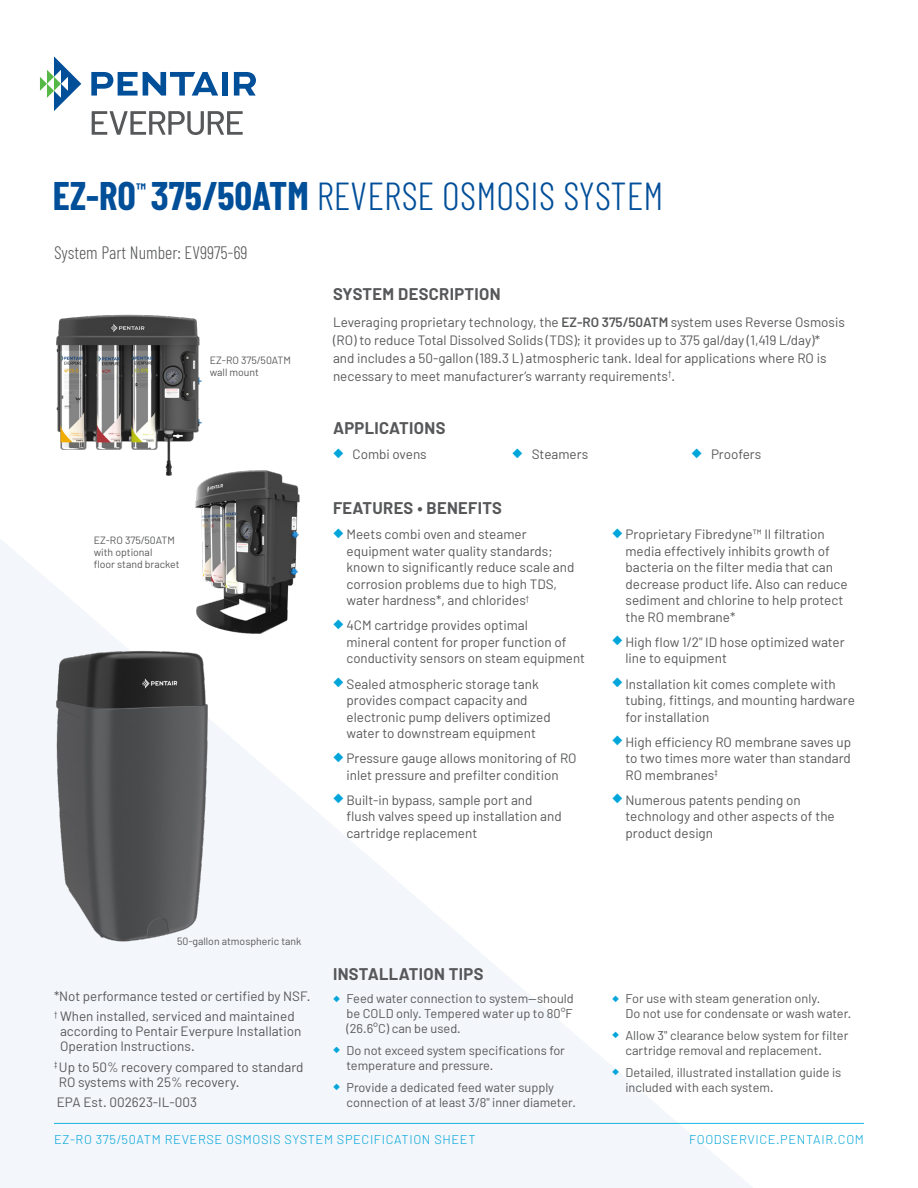
<style>
.page{position:relative;width:918px;height:1188px;background:#fff}
.page>*{position:absolute;margin:0;border:0;box-sizing:border-box;transform-origin:0 0}
._22_Product_Name{font:300 39px "Barlow Condensed";color:#014e99}
._22_Part{font:300 18px "Barlow Condensed";color:#57585a}
._22_Subhead{font:700 16.5px "Barlow";letter-spacing:.02em;color:#57585a}
._22_System_Desscript{font:13.5px/16.5px "Barlow";color:#57585a}
._22_Applications_Foo{font:13.5px/15px "Barlow";color:#57585a}
.t1{font:12.75px/15px "Barlow";color:#57585a}
._18_Footer{font:300 12.75px "Barlow";letter-spacing:.05em;color:#00a5da}
._22-Caption_7_8_LJ{font:10.5px/12px "Barlow";color:#57585a}
.s1{font-weight:700}
.s2{font-weight:600}
.s3{color:#00a5da}
</style>
<div class="page">
<hr style="left:54px;top:1123px;width:810px;height:1px;background:#19b9e4">
<svg style="left:0;top:539px;width:770px;height:649px"></svg>
<svg style="left:92px;top:111px;width:151px;height:24px"></svg>
<svg style="left:40px;top:56px;width:41px;height:55px"></svg>
<svg style="left:91px;top:72px;width:127px;height:24px"></svg>
<div style="left:222px;top:72px;width:6px;height:24px;background:#014e99"></div>
<svg style="left:234px;top:72px;width:22px;height:24px"></svg>
<img style="left:0;top:643px;width:278px;height:302px">
<img style="left:159px;top:470px;width:165px;height:165px">
<img style="left:56px;top:314px;width:148px;height:161px">
<p class="_22_Product_Name" style="left:53px;top:172px;width:612px"><span class="s1">EZ-RO</span><sup>™</sup> <span class="s1">375/50ATM</span> REVERSE OSMOSIS SYSTEM</p>
<p class="_22_Part" style="left:54px;top:242px;width:195px">System Part Number: EV9975-69</p>
<p class="_22-Caption_7_8_LJ" style="left:210px;top:354px;width:83px">EZ-RO 375/50ATM</p>
<p class="_22-Caption_7_8_LJ" style="left:210px;top:366px;width:51px">wall mount</p>
<p class="_22-Caption_7_8_LJ" style="left:94px;top:534px;width:87px">EZ-RO 375/50ATM with optional<br>floor stand bracket</p>
<p class="_22_Subhead" style="left:333px;top:284px;width:169px">SYSTEM DESCRIPTION</p>
<p class="_22_System_Desscript" style="left:333px;top:312px;width:513px;line-height:18px">Leveraging proprietary technology, the <span class="s2">EZ-RO 375/50ATM</span> system uses Reverse Osmosis (RO) to reduce Total Dissolved Solids (TDS); it provides up to 375 gal/day (1,419 L/day)* and includes a 50-gallon (189.3 L) atmospheric tank. Ideal for applications where RO is necessary to meet manufacturer’s warranty requirements<sup>†</sup>.</p>
<p class="_22_Subhead" style="left:333px;top:418px;width:114px">APPLICATIONS</p>
<p class="_22_System_Desscript" style="left:333px;top:446px;width:95px"><span class="s3">◆</span> Combi ovens</p>
<p class="_22_System_Desscript" style="left:512px;top:446px;width:77px"><span class="s3">◆</span> Steamers</p>
<p class="_22_System_Desscript" style="left:692px;top:446px;width:71px"><span class="s3">◆</span> Proofers</p>
<p class="_22_Subhead" style="left:333px;top:498px;width:171px">FEATURES • BENEFITS</p>
<p class="_22_System_Desscript" style="left:346px;top:526px;width:229px;text-indent:-14px"><span class="s3">◆</span> Meets combi oven and steamer equipment water quality standards; known to significantly reduce scale and corrosion problems due to high TDS, water hardness*, and chlorides<sup>†</sup></p>
<p class="_22_System_Desscript" style="left:346px;top:617px;width:240px;text-indent:-14px"><span class="s3">◆</span> 4CM cartridge provides optimal<br>mineral content for proper function of conductivity sensors on steam equipment</p>
<p class="_22_System_Desscript" style="left:346px;top:675px;width:206px;text-indent:-14px"><span class="s3">◆</span> Sealed atmospheric storage tank provides compact capacity and electronic pump delivers optimized water to downstream equipment</p>
<p class="_22_System_Desscript" style="left:333px;top:750px;width:245px;text-align:center"><span class="s3">◆</span> Pressure gauge allows monitoring of RO inlet pressure and prefilter condition</p>
<p class="_22_System_Desscript" style="left:346px;top:791px;width:217px;text-indent:-14px"><span class="s3">◆</span> Built-in bypass, sample port and flush valves speed up installation and cartridge replacement</p>
<p class="_22_System_Desscript" style="left:626px;top:526px;width:224px;text-indent:-14px"><span class="s3">◆</span> Proprietary Fibredyne™ II filtration media effectively inhibits growth of bacteria on the filter media that can decrease product life. Also can reduce sediment and chlorine to help protect the RO membrane*</p>
<p class="_22_System_Desscript" style="left:626px;top:633px;width:221px;text-indent:-14px"><span class="s3">◆</span> High flow 1/2" ID hose optimized water line to equipment</p>
<p class="_22_System_Desscript" style="left:626px;top:675px;width:231px;text-indent:-14px"><span class="s3">◆</span> Installation kit comes complete with tubing, fittings, and mounting hardware for installation</p>
<p class="_22_System_Desscript" style="left:626px;top:733px;width:227px;text-align:justify;text-indent:-14px"><span class="s3">◆</span> High efficiency RO membrane saves up to two times more water than standard RO membranes<sup>‡</sup></p>
<p class="_22_System_Desscript" style="left:626px;top:791px;width:211px;text-indent:-14px"><span class="s3">◆</span> Numerous patents pending on technology and other aspects of the product design</p>
<p class="_22-Caption_7_8_LJ" style="left:177px;top:935px;width:126px">50-gallon atmospheric tank</p>
<p class="_22_Applications_Foo" style="left:54px;top:988px;width:258px">*Not performance tested or certified by NSF.</p>
<p class="_22_Applications_Foo" style="left:60px;top:1008px;width:243px;text-indent:-6px"><sup>†</sup> When installed, serviced and maintained according to Pentair Everpure Installation<br>Operation Instructions.</p>
<p class="_22_Applications_Foo" style="left:59px;top:1059px;width:246px;text-indent:-5px"><sup>‡</sup> Up to 50% recovery compared to standard<br>RO systems with 25% recovery.</p>
<p class="_22_Applications_Foo" style="left:57px;top:1094px;width:142px">EPA Est. 002623-IL-003</p>
<p class="_22_Subhead" style="left:333px;top:963px;width:152px">INSTALLATION TIPS</p>
<p class="t1" style="left:346px;top:991px;width:229px;text-align:justify;text-indent:-14px"><span class="s3">◆</span> Feed water connection to system—should be COLD only. Tempered water up to 80°F (26.6°C) can be used.</p>
<p class="t1" style="left:346px;top:1042px;width:220px;text-indent:-14px"><span class="s3">◆</span> Do not exceed system specifications for temperature and pressure.</p>
<p class="t1" style="left:346px;top:1079px;width:231px;text-indent:-14px"><span class="s3">◆</span> Provide a dedicated feed water supply connection of at least 3/8" inner diameter.</p>
<p class="t1" style="left:626px;top:991px;width:227px;text-indent:-14px"><span class="s3">◆</span> For use with steam generation only.<br>Do not use for condensate or wash water.</p>
<p class="t1" style="left:626px;top:1027px;width:224px;text-indent:-14px"><span class="s3">◆</span> Allow 3" clearance below system for filter cartridge removal and replacement.</p>
<p class="t1" style="left:626px;top:1064px;width:217px;text-indent:-14px"><span class="s3">◆</span> Detailed, illustrated installation guide is included with each system.</p>
<p class="_18_Footer" style="left:54px;top:1132px;width:423px">EZ-RO 375/50ATM REVERSE OSMOSIS SYSTEM SPECIFICATION SHEET</p>
<p class="_18_Footer" style="left:689px;top:1132px;width:176px">FOODSERVICE.PENTAIR.COM</p>
</div>
